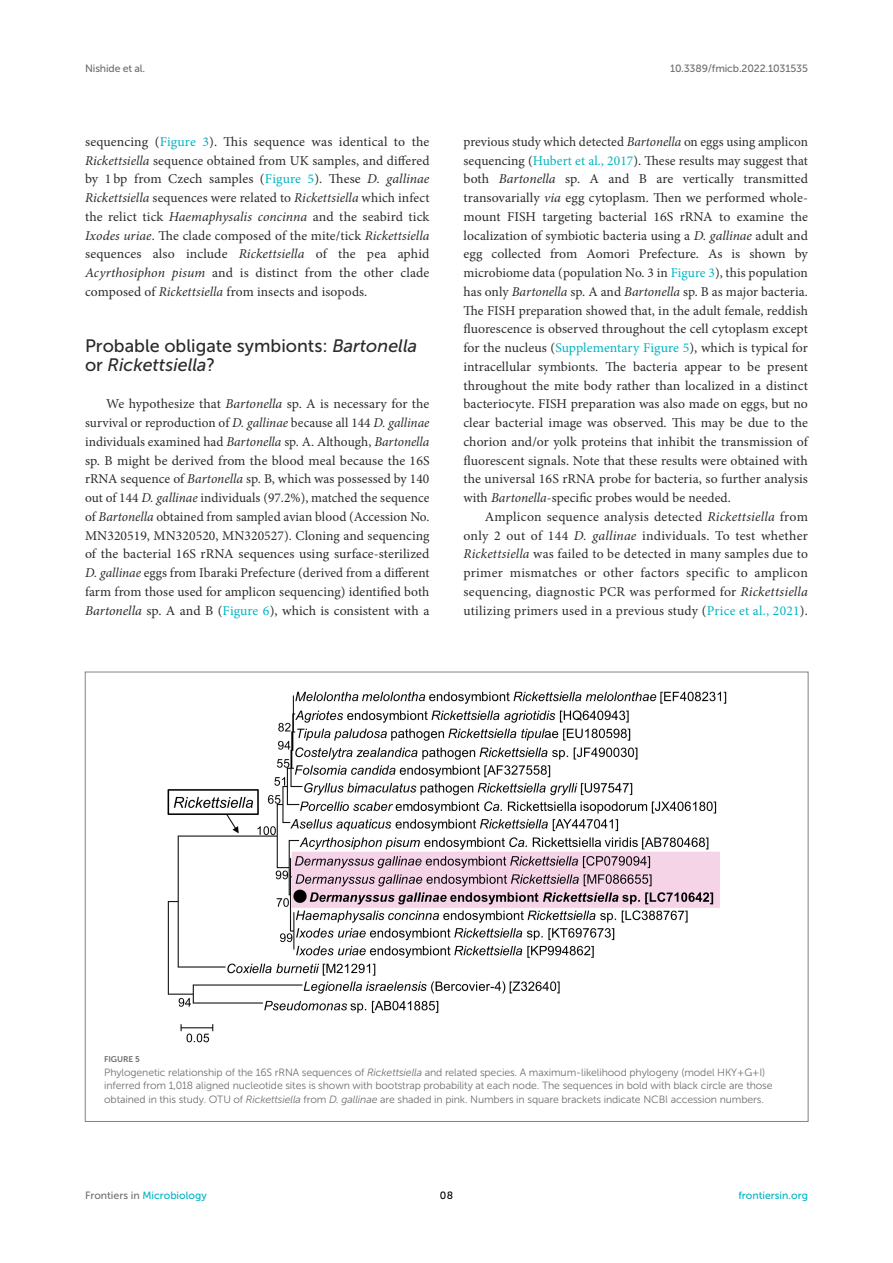
<style>
.page{position:relative;width:893px;height:1263px;background:#fff}
.page>*{position:absolute;margin:0;border:0;box-sizing:border-box;transform-origin:0 0}
.HEAD_2{font:18px/18.8px "Museo Sans 500";color:#2b2b2a}
.TEXT_FLUSH{font:13.5px/18.8px "Minion Pro";letter-spacing:.005em;color:#2b2b2a;text-align:justify}
.TEXT{font:13.5px/18.8px "Minion Pro";letter-spacing:.02em;color:#2b2b2a;text-align:justify}
.FIG_LEG{font:10.5px/13.5px "Museo Sans 300";letter-spacing:-.01em;color:#706f70}
.t1{font:10.5px "Museo Sans 500";letter-spacing:-.015em;color:#706f70}
.t2{font:10.5px "Museo Sans 500";color:#00b4c4}
.t3{font:10.5px "Museo Sans 500";color:#000}
.FIG_HD{font:8.25px "Museo Sans 700";letter-spacing:-.01em;color:#706f70}
.s1{color:#00b4c4}
.s2{font-style:italic}
.s3{color:#706f70}
</style>
<div class="page">
<img style="left:167px;top:691px;width:560px;height:352px">
<p class="t1" style="left:85px;top:63px;width:62px">Nishide et al.</p>
<p class="t1" style="left:670px;top:63px;width:139px">10.3389/fmicb.2022.1031535</p>
<p class="TEXT_FLUSH" style="left:85px;top:132px;width:346px">sequencing (<span class="s1">Figure 3</span>). This sequence was identical to the <span class="s2">Rickettsiella</span> sequence obtained from UK samples, and differed by 1 bp from Czech samples (<span class="s1">Figure 5</span>). These <span class="s2">D. gallinae Rickettsiella</span> sequences were related to <span class="s2">Rickettsiella</span> which infect the relict tick <span class="s2">Haemaphysalis concinna</span> and the seabird tick <span class="s2">Ixodes uriae</span>. The clade composed of the mite/tick <span class="s2">Rickettsiella </span>sequences also include <span class="s2">Rickettsiella</span> of the pea aphid <span class="s2">Acyrthosiphon pisum</span> and is distinct from the other clade composed of <span class="s2">Rickettsiella</span> from insects and isopods.</p>
<p class="HEAD_2" style="left:85px;top:336px;width:334px">Probable obligate symbionts: <span class="s2">Bartonella </span>or <span class="s2">Rickettsiella</span>?</p>
<p class="TEXT_FLUSH" style="left:85px;top:395px;width:346px;text-indent:21px">We hypothesize that <span class="s2">Bartonella</span> sp. A is necessary for the survival or reproduction of <span class="s2">D. gallinae</span> because all 144 <span class="s2">D. gallinae </span>individuals examined had <span class="s2">Bartonella</span> sp. A. Although, <span class="s2">Bartonella </span>sp. B might be derived from the blood meal because the 16S rRNA sequence of <span class="s2">Bartonella</span> sp. B, which was possessed by 140 out of 144 <span class="s2">D. gallinae</span> individuals (97.2%), matched the sequence of <span class="s2">Bartonella</span> obtained from sampled avian blood (Accession No.<br>MN320519, MN320520, MN320527). Cloning and sequencing of the bacterial 16S rRNA sequences using surface-sterilized <span class="s2">D. gallinae</span> eggs from Ibaraki Prefecture (derived from a different farm from those used for amplicon sequencing) identified both <span class="s2">Bartonella</span> sp. A and B (<span class="s1">Figure 6</span>), which is consistent with a</p>
<p class="TEXT_FLUSH" style="left:463px;top:132px;width:346px">previous study which detected <span class="s2">Bartonella</span> on eggs using amplicon sequencing (<span class="s1">Hubert et al., 2017</span>). These results may suggest that both <span class="s2">Bartonella</span> sp. A and B are vertically transmitted transovarially <span class="s2">via</span> egg cytoplasm. Then we performed whole&shy;mount FISH targeting bacterial 16S rRNA to examine the localization of symbiotic bacteria using a <span class="s2">D. gallinae</span> adult and egg collected from Aomori Prefecture. As is shown by microbiome data (population No. 3 in <span class="s1">Figure 3</span>), this population has only <span class="s2">Bartonella</span> sp. A and <span class="s2">Bartonella</span> sp. B as major bacteria.<br>The FISH preparation showed that, in the adult female, reddish fluorescence is observed throughout the cell cytoplasm except for the nucleus (<span class="s1">Supplementary Figure 5</span>), which is typical for intracellular symbionts. The bacteria appear to be present throughout the mite body rather than localized in a distinct bacteriocyte. FISH preparation was also made on eggs, but no clear bacterial image was observed. This may be due to the chorion and/or yolk proteins that inhibit the transmission of fluorescent signals. Note that these results were obtained with the universal 16S rRNA probe for bacteria, so further analysis with <span class="s2">Bartonella</span>-specific probes would be needed.</p>
<p class="TEXT" style="left:463px;top:507px;width:346px;text-indent:21px">Amplicon sequence analysis detected <span class="s2">Rickettsiella</span> from only 2 out of 144 <span class="s2">D. gallinae</span> individuals. To test whether <span class="s2">Rickettsiella</span> was failed to be detected in many samples due to primer mismatches or other factors specific to amplicon sequencing, diagnostic PCR was performed for <span class="s2">Rickettsiella </span>utilizing primers used in a previous study (<span class="s1">Price et al., 2021</span>).</p>
<p class="FIG_HD" style="left:104px;top:1054px;width:37px">FIGURE 5</p>
<p class="FIG_LEG" style="left:104px;top:1065px;width:670px">Phylogenetic relationship of the 16S rRNA sequences of <span class="s2">Rickettsiella</span> and related species. A maximum-likelihood phylogeny (model HKY + G + I) inferred from 1,018 aligned nucleotide sites is shown with bootstrap probability at each node. The sequences in bold with black circle are those obtained in this study. OTU of <span class="s2">Rickettsiella</span> from <span class="s2">D. gallinae</span> are shaded in pink. Numbers in square brackets indicate NCBI accession numbers.</p>
<p class="t2" style="left:85px;top:1190px;width:123px"><span class="s3">Frontiers in</span> Microbiology</p>
<p class="t3" style="left:440px;top:1190px;width:15px">08</p>
<p class="t2" style="left:738px;top:1190px;width:71px">frontiersin.org</p>
</div>
